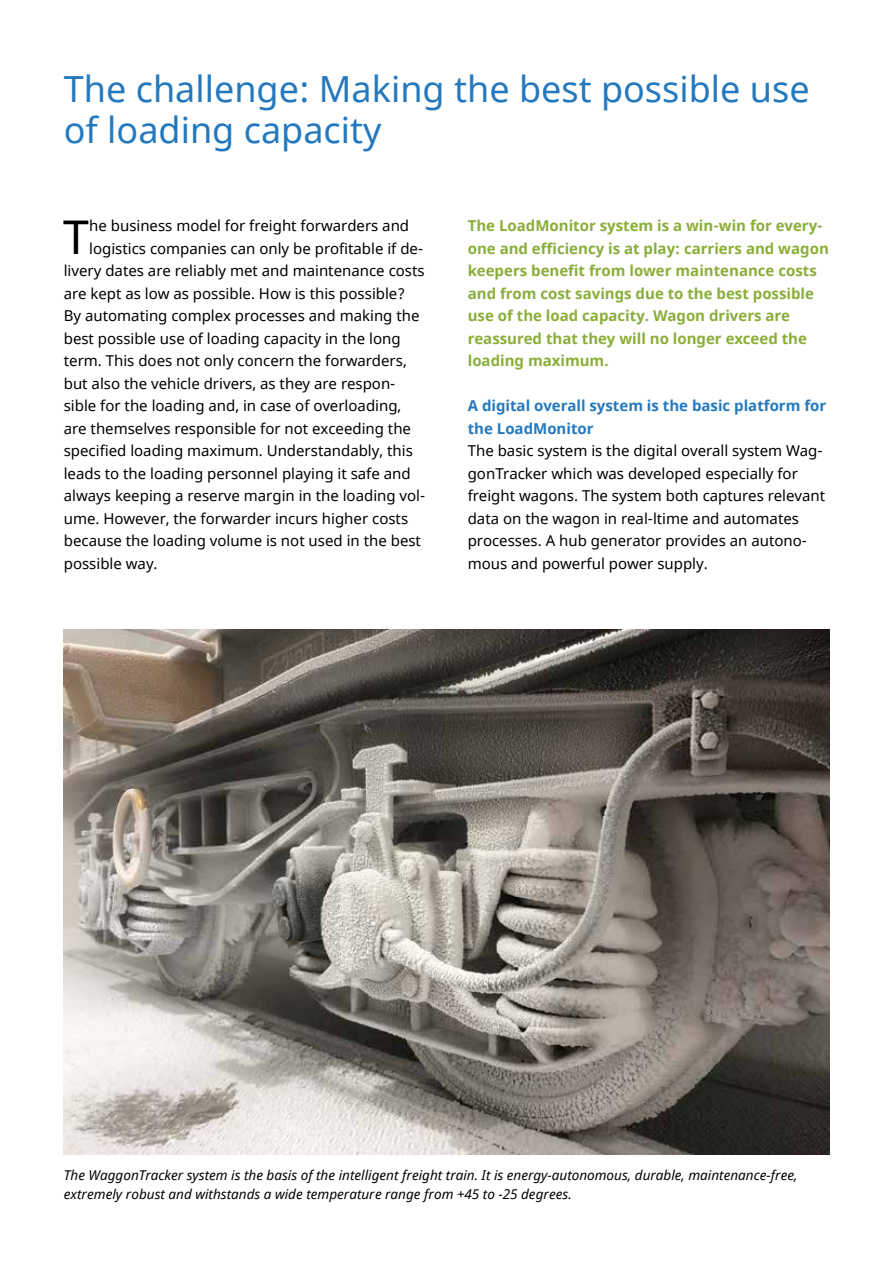
<style>
.page{position:relative;width:893px;height:1263px;background:#fff}
.page>*{position:absolute;margin:0;border:0;box-sizing:border-box;transform-origin:0 0}
.t1{font:46.5px "Noto Sans";color:#000}
.t2{font:36px/40.5px "Noto Sans";color:#2479be}
.t3{font:15px/22.5px "Noto Sans";color:#000}
.t4{font:700 15px/22.5px "Noto Sans";color:#8aae39}
.t5{font:700 15px/22.5px "Noto Sans";color:#2479be}
.t6{font:italic 13.5px/19.5px "Noto Sans";color:#000}
</style>
<div class="page">
<img style="left:64px;top:630px;width:765px;height:524px">
<h2 class="t2" style="left:64px;top:70px;width:747px">The challenge: Making the best possible use of loading capacity</h2>
<h1 class="t1" style="left:63px;top:205px;width:27px">T</h1>
<p class="t3" style="left:89px;top:215px;width:321px">he business model for freight forwarders and</p>
<p class="t3" style="left:89px;top:238px;width:335px">logistics companies can only be profitable if de-</p>
<p class="t3" style="left:64px;top:260px;width:362px">livery dates are reliably met and maintenance costs</p>
<p class="t3" style="left:64px;top:283px;width:343px">are kept as low as possible. How is this possible?</p>
<p class="t3" style="left:64px;top:305px;width:357px">By automating complex processes and making the</p>
<p class="t3" style="left:64px;top:328px;width:338px">best possible use of loading capacity in the long</p>
<p class="t3" style="left:64px;top:350px;width:344px">term. This does not only concern the forwarders,</p>
<p class="t3" style="left:64px;top:373px;width:333px">but also the vehicle drivers, as they are respon-</p>
<p class="t3" style="left:64px;top:395px;width:339px">sible for the loading and, in case of overloading,</p>
<p class="t3" style="left:64px;top:418px;width:349px">are themselves responsible for not exceeding the</p>
<p class="t3" style="left:64px;top:440px;width:351px">specified loading maximum. Understandably, this</p>
<p class="t3" style="left:64px;top:463px;width:348px">leads to the loading personnel playing it safe and</p>
<p class="t3" style="left:64px;top:485px;width:363px">always keeping a reserve margin in the loading vol-</p>
<p class="t3" style="left:64px;top:508px;width:346px">ume. However, the forwarder incurs higher costs</p>
<p class="t3" style="left:64px;top:530px;width:359px">because the loading volume is not used in the best</p>
<p class="t3" style="left:64px;top:553px;width:95px">possible way.</p>
<p class="t4" style="left:468px;top:215px;width:363px">The LoadMonitor system is a win-win for every&shy;one and efficiency is at play: carriers and wagon keepers benefit from lower maintenance costs and from cost savings due to the best possible use of the load capacity. Wagon drivers are reassured that they will no longer exceed the loading maximum.</p>
<p class="t5" style="left:468px;top:395px;width:360px">A digital overall system is the basic platform for the LoadMonitor</p>
<p class="t3" style="left:468px;top:440px;width:359px">The basic system is the digital overall system Wag&shy;gonTracker which was developed especially for freight wagons. The system both captures relevant data on the wagon in real-ltime and automates processes. A hub generator provides an autono&shy;mous and powerful power supply.</p>
<p class="t6" style="left:64px;top:1165px;width:735px">The WaggonTracker system is the basis of the intelligent freight train. It is energy-autonomous, durable, maintenance-free, extremely robust and withstands a wide temperature range from +45 to -25 degrees.</p>
</div>
